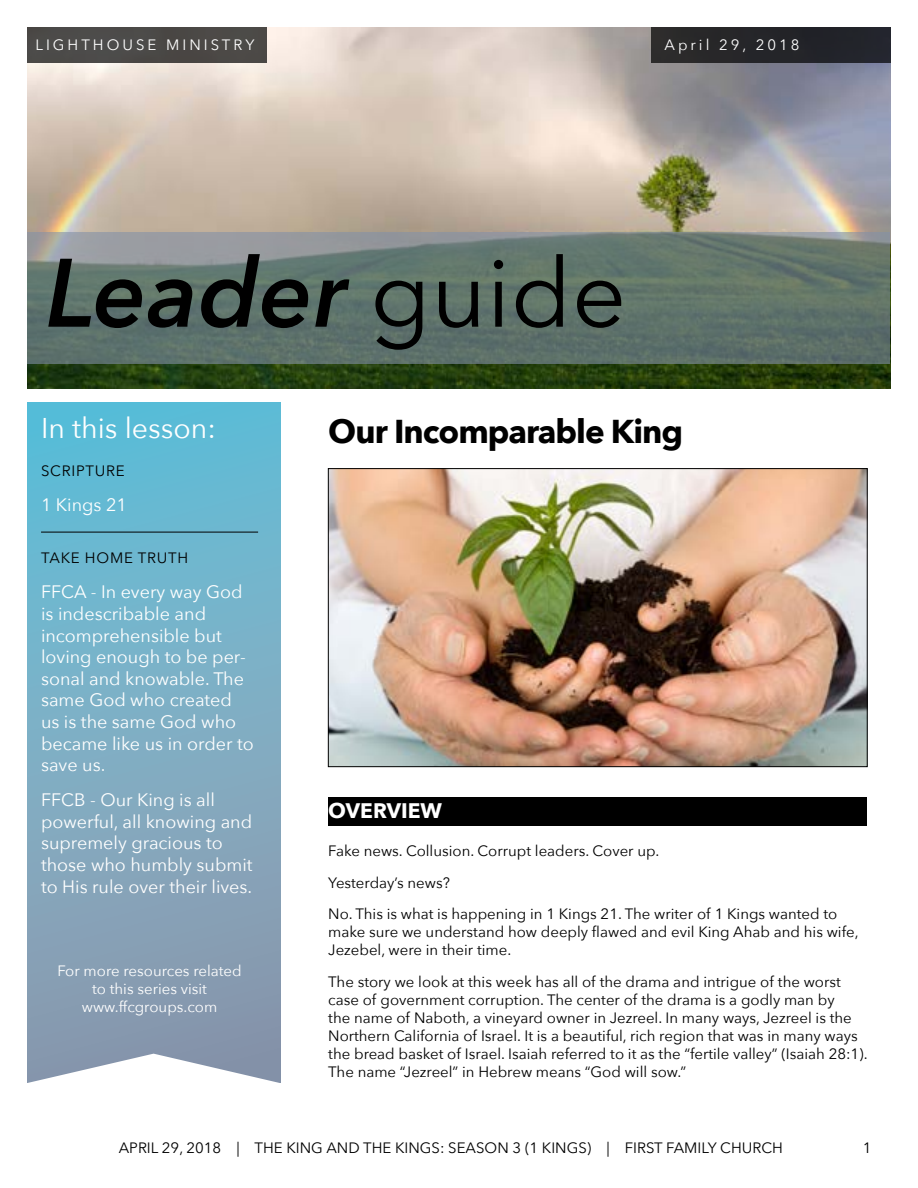
<style>
.page{position:relative;width:918px;height:1188px;background:#fff}
.page>*{position:absolute;margin:0;border:0;box-sizing:border-box;transform-origin:0 0}
.t1{font:italic 600 96px "Avenir Next";color:#000}
.t2{font:700 33px "Avenir Next";letter-spacing:-.03em;color:#000}
.t3{font:28.5px "Avenir Next";color:#fff}
.t4{font:700 21px "Avenir Next";color:#fff}
.t5{font:18px/21.6px "Avenir Next";color:#fff}
.t6{font:15px/18px "Avenir Next";color:#000}
.t7{font:15px/18px "Avenir Next";color:#fff;text-align:center}
.t8{font:15px "Avenir Next";letter-spacing:.2em;color:#fff}
.t9{font:15px "Avenir Next";letter-spacing:.05em;color:#000}
.s1{font-weight:400;font-style:normal}
</style>
<div class="page">
<img style="left:27px;top:27px;width:864px;height:361px">
<div style="left:27px;top:27px;width:239px;height:36px;background:#4c4a48"></div>
<div style="left:651px;top:27px;width:239px;height:36px;background:#242529"></div>
<div style="left:27px;top:403px;width:254px;height:679px;background:linear-gradient(to bottom,#62bfd9,#9397ab)"></div>
<svg style="left:27px;top:1054px;width:253px;height:29px"></svg>
<svg style="left:28px;top:232px;width:862px;height:132px;fill:#61756c"></svg>
<img style="left:330px;top:470px;width:536px;height:295px">
<div style="left:328px;top:468px;width:540px;height:299px;border:1px solid #000"></div>
<div style="left:328px;top:797px;width:539px;height:29px;background:#000"></div>
<hr style="left:41px;top:532px;width:217px;height:1px;background:#000">
<p class="t8" style="left:35px;top:33px;width:221px">LIGHTHOUSE MINISTRY</p>
<p class="t8" style="left:665px;top:33px;width:137px">April 29, 2018</p>
<h1 class="t1" style="left:46px;top:211px;width:582px">Leader <span class="s1">guide</span></h1>
<h3 class="t3" style="left:41px;top:404px;width:176px">In this lesson:</h3>
<p class="t9" style="left:41px;top:458px;width:85px">SCRIPTURE</p>
<p class="t5" style="left:41px;top:494px;width:87px">1 Kings 21</p>
<p class="t9" style="left:41px;top:545px;width:149px">TAKE HOME TRUTH</p>
<p class="t5" style="left:41px;top:580px;width:214px">FFCA - In every way God is indescribable and incomprehensible but loving enough to be per&shy;sonal and knowable. The same God who created us is the same God who became like us in order to save us.</p>
<p class="t5" style="left:41px;top:788px;width:213px">FFCB - Our King is all powerful, all knowing and supremely gracious to those who humbly submit to His rule over their lives.</p>
<p class="t7" style="left:58px;top:962px;width:186px">For more resources related to this series visit www.ffcgroups.com</p>
<h2 class="t2" style="left:328px;top:402px;width:356px">Our Incomparable King</h2>
<h3 class="t4" style="left:328px;top:793px;width:115px">OVERVIEW</h3>
<p class="t6" style="left:328px;top:835px;width:511px;line-height:31.5px">Fake news. Collusion. Corrupt leaders. Cover up.<br>Yesterday’s news?<br>No. This is what is happening in 1 Kings 21. The writer of 1 Kings wanted to</p>
<p class="t6" style="left:328px;top:922px;width:532px">make sure we understand how deeply flawed and evil King Ahab and his wife,<br>Jezebel, were in their time.</p>
<p class="t6" style="left:328px;top:972px;width:541px">The story we look at this week has all of the drama and intrigue of the worst case of government corruption. The center of the drama is a godly man by<br>the name of Naboth, a vineyard owner in Jezreel. In many ways, Jezreel is the Northern California of Israel. It is a beautiful, rich region that was in many ways the bread basket of Israel. Isaiah referred to it as the “fertile valley” (Isaiah 28:1).<br>The name “Jezreel” in Hebrew means “God will sow.”</p>
<p class="t6" style="left:119px;top:1138px;width:666px">APRIL 29, 2018 | THE KING AND THE KINGS: SEASON 3 (1 KINGS) | FIRST FAMILY CHURCH</p>
<p class="t6" style="left:863px;top:1138px;width:10px">1</p>
</div>
